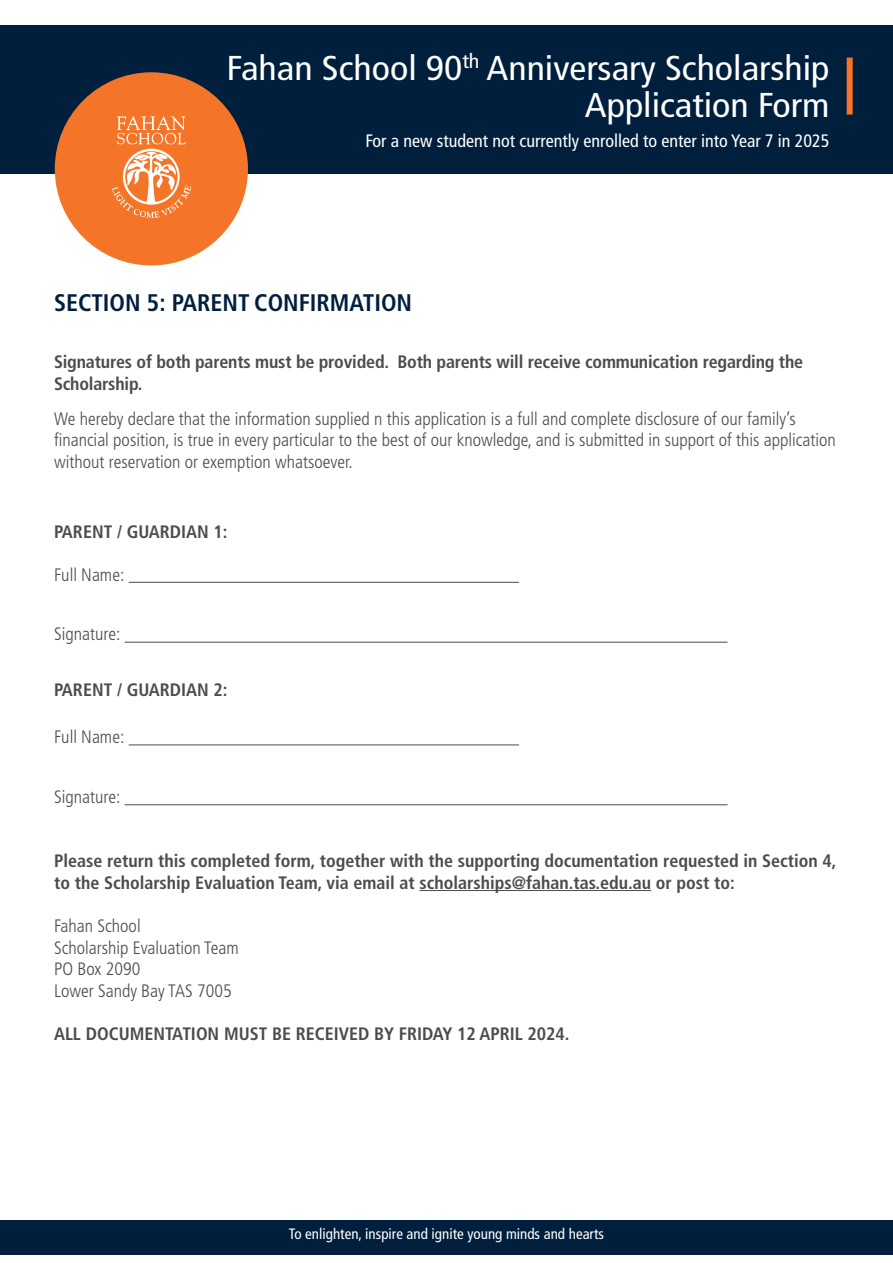
<style>
.page{position:relative;width:893px;height:1263px;background:#fff}
.page>*{position:absolute;margin:0;border:0;box-sizing:border-box;transform-origin:0 0}
.t1{font:condensed 34.5px/37.5px "Frutiger LT Pro";color:#fff;text-align:right;scale:1.1 1}
.Copy{font:700 condensed 24px "Frutiger LT Pro";color:#001f3d}
.Copy-2{font:700 condensed 18px/22.5px "Frutiger LT Pro";color:#4b4c4d}
.Copy-3{font:300 condensed 18px/21.6px "Frutiger LT Pro";color:#4b4c4d}
.t2{font:condensed 18px "Frutiger LT Pro";color:#fff}
.Copy-4{font:condensed 15px "Frutiger LT Pro";color:#fff}
</style>
<div class="page">
<div style="left:0;top:26px;width:893px;height:148px;background:#001f3d"></div>
<div style="left:55px;top:72px;width:193px;height:193px;background:#f47527;border-radius:50%"></div>
<svg style="left:112px;top:116px;width:79px;height:102px"></svg>
<div style="left:0;top:1220px;width:893px;height:34px;background:#001f3d"></div>
<hr style="left:129px;top:582px;width:390px;height:1px;background:#4b4c4d">
<hr style="left:125px;top:642px;width:603px;height:1px;background:#4b4c4d">
<hr style="left:129px;top:744px;width:390px;height:1px;background:#4b4c4d">
<hr style="left:125px;top:804px;width:603px;height:1px;background:#4b4c4d">
<hr style="left:420px;top:890px;width:231px;height:1px;background:#4b4c4d">
<div style="left:847px;top:58px;width:6px;height:57px;background:#f47527"></div>
<p class="t1" style="left:227px;top:49px;width:550px">Fahan School 90<sup>th</sup> Anniversary Scholarship<br>Application Form</p>
<p class="t2" style="left:366px;top:131px;width:465px">For a new student not currently enrolled to enter into Year 7 in 2025</p>
<p class="Copy" style="left:54px;top:289px;width:360px">SECTION 5: PARENT CONFIRMATION</p>
<p class="Copy-2" style="left:54px;top:350px;width:751px">Signatures of both parents must be provided. Both parents will receive communication regarding the<br>Scholarship.</p>
<p class="Copy-3" style="left:54px;top:408px;width:783px">We hereby declare that the information supplied n this application is a full and complete disclosure of our family’s financial position, is true in every particular to the best of our knowledge, and is submitted in support of this application without reservation or exemption whatsoever.</p>
<p class="Copy-2" style="left:54px;top:520px;width:175px">PARENT / GUARDIAN 1:</p>
<p class="Copy-3" style="left:54px;top:564px;width:72px">Full Name:</p>
<p class="Copy-3" style="left:54px;top:623px;width:68px">Signature:</p>
<p class="Copy-2" style="left:54px;top:678px;width:175px">PARENT / GUARDIAN 2:</p>
<p class="Copy-3" style="left:54px;top:726px;width:72px">Full Name:</p>
<p class="Copy-3" style="left:54px;top:786px;width:68px">Signature:</p>
<p class="Copy-2" style="left:54px;top:850px;width:784px;line-height:21.6px">Please return this completed form, together with the supporting documentation requested in Section 4, to the Scholarship Evaluation Team, via email at scholarships@fahan.tas.edu.au or post to:</p>
<p class="Copy-3" style="left:54px;top:915px;width:88px">Fahan School</p>
<p class="Copy-3" style="left:54px;top:937px;width:186px">Scholarship Evaluation Team</p>
<p class="Copy-3" style="left:54px;top:958px;width:88px">PO Box 2090</p>
<p class="Copy-3" style="left:54px;top:980px;width:179px">Lower Sandy Bay TAS 7005</p>
<p class="Copy-2" style="left:54px;top:1022px;width:517px">ALL DOCUMENTATION MUST BE RECEIVED BY FRIDAY 12 APRIL 2024.</p>
<p class="Copy-4" style="left:289px;top:1225px;width:317px">To enlighten, inspire and ignite young minds and hearts</p>
</div>
